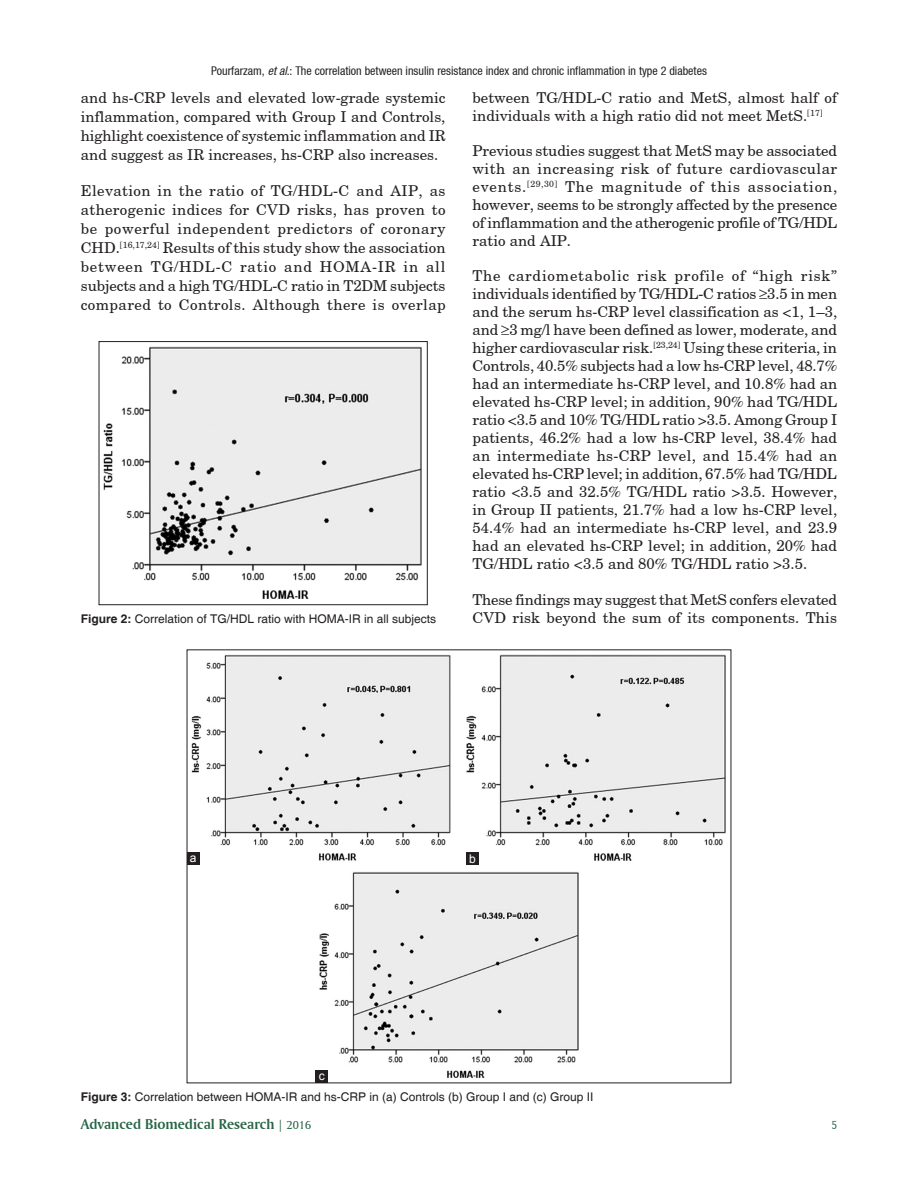
<style>
.page{position:relative;width:918px;height:1188px;background:#fff}
.page>*{position:absolute;margin:0;border:0;box-sizing:border-box;transform-origin:0 0}
.TX{font:15px/18px "New Century Schoolbook";color:#231f20;text-align:justify}
.t1{font:15px "Amerigo BT Bold A";color:#286446}
.FGC{font:12px "Helvetica";color:#231f20}
.t2{font:12px "Heavenetica Cond 5 SH";color:#231f20}
.LABEL{font:12px "Arial";color:#fff}
.t3{font:12px "Bell Centennial BT Address";color:#286446}
.s1{font-family:"Heavenetica Cond 5 Obl SH"}
.s2{font-weight:700}
.s3{font-family:"Amerigo BT Roman A";font-size:12px}
</style>
<div class="page">
<img style="left:103px;top:346px;width:319px;height:253px">
<div style="left:99px;top:341px;width:329px;height:264px;border:1px solid #231f20"></div>
<img style="left:191px;top:654px;width:535px;height:424px">
<div style="left:315px;top:1070px;width:13px;height:13px;background:#231f20"></div>
<div style="left:466px;top:852px;width:13px;height:13px;background:#231f20"></div>
<div style="left:187px;top:852px;width:13px;height:13px;background:#231f20"></div>
<p class="t2" style="left:211px;top:63px;width:497px">Pourfarzam, <span class="s1">et al</span>.: The correlation between insulin resistance index and chronic inflammation in type 2 diabetes</p>
<p class="TX" style="left:81px;top:88px;width:366px;line-height:18.9px">and hs‑CRP levels and elevated low‑grade systemic inflammation, compared with Group I and Controls, highlight coexistence of systemic inflammation and IR and suggest as IR increases, hs‑CRP also increases.</p>
<p class="TX" style="left:81px;top:181px;width:366px;line-height:18.9px">Elevation in the ratio of TG/HDL‑C and AIP, as atherogenic indices for CVD risks, has proven to be powerful independent predictors of coronary CHD.<sup>[16,17,24]</sup> Results of this study show the association between TG/HDL‑C ratio and HOMA‑IR in all subjects and a high TG/HDL‑C ratio in T2DM subjects compared to Controls. Although there is overlap</p>
<p class="TX" style="left:472px;top:88px;width:366px">between TG/HDL‑C ratio and MetS, almost half of individuals with a high ratio did not meet MetS.<sup>[17]</sup></p>
<p class="TX" style="left:472px;top:141px;width:366px">Previous studies suggest that MetS may be associated with an increasing risk of future cardiovascular events.<sup>[29,30]</sup> The magnitude of this association, however, seems to be strongly affected by the presence of inflammation and the atherogenic profile of TG/HDL ratio and AIP.</p>
<p class="TX" style="left:472px;top:267px;width:366px">The cardiometabolic risk profile of “high risk” individuals identified by TG/HDL‑C ratios ≥3.5 in men and the serum hs‑CRP level classification as &lt;1, 1–3, and ≥3 mg/l have been defined as lower, moderate, and higher cardiovascular risk.<sup>[23,24]</sup> Using these criteria, in Controls, 40.5% subjects had a low hs‑CRP level, 48.7% had an intermediate hs‑CRP level, and 10.8% had an elevated hs‑CRP level; in addition, 90% had TG/HDL ratio &lt;3.5 and 10% TG/HDL ratio &gt;3.5. Among Group I patients, 46.2% had a low hs‑CRP level, 38.4% had an intermediate hs‑CRP level, and 15.4% had an elevated hs‑CRP level; in addition, 67.5% had TG/HDL ratio &lt;3.5 and 32.5% TG/HDL ratio &gt;3.5. However, in Group II patients, 21.7% had a low hs‑CRP level, 54.4% had an intermediate hs‑CRP level, and 23.9 had an elevated hs‑CRP level; in addition, 20% had TG/HDL ratio &lt;3.5 and 80% TG/HDL ratio &gt;3.5.</p>
<p class="TX" style="left:472px;top:590px;width:366px">These findings may suggest that MetS confers elevated</p>
<p class="FGC" style="left:81px;top:611px;width:357px"><span class="s2">Figure 2:</span> Correlation of TG/HDL ratio with HOMA‑IR in all subjects</p>
<p class="TX" style="left:472px;top:608px;width:366px">CVD risk beyond the sum of its components. This</p>
<p class="LABEL" style="left:190px;top:850px;width:8px">a</p>
<p class="LABEL" style="left:469px;top:851px;width:8px">b</p>
<p class="LABEL" style="left:319px;top:1068px;width:7px">c</p>
<p class="FGC" style="left:81px;top:1090px;width:514px"><span class="s2">Figure 3:</span> Correlation between HOMA‑IR and hs‑CRP in (a) Controls (b) Group I and (c) Group II</p>
<p class="t1" style="left:81px;top:1115px;width:232px">Advanced Biomedical Research <span class="s3">| 2016</span></p>
<p class="t3" style="left:832px;top:1118px;width:7px">5</p>
</div>
